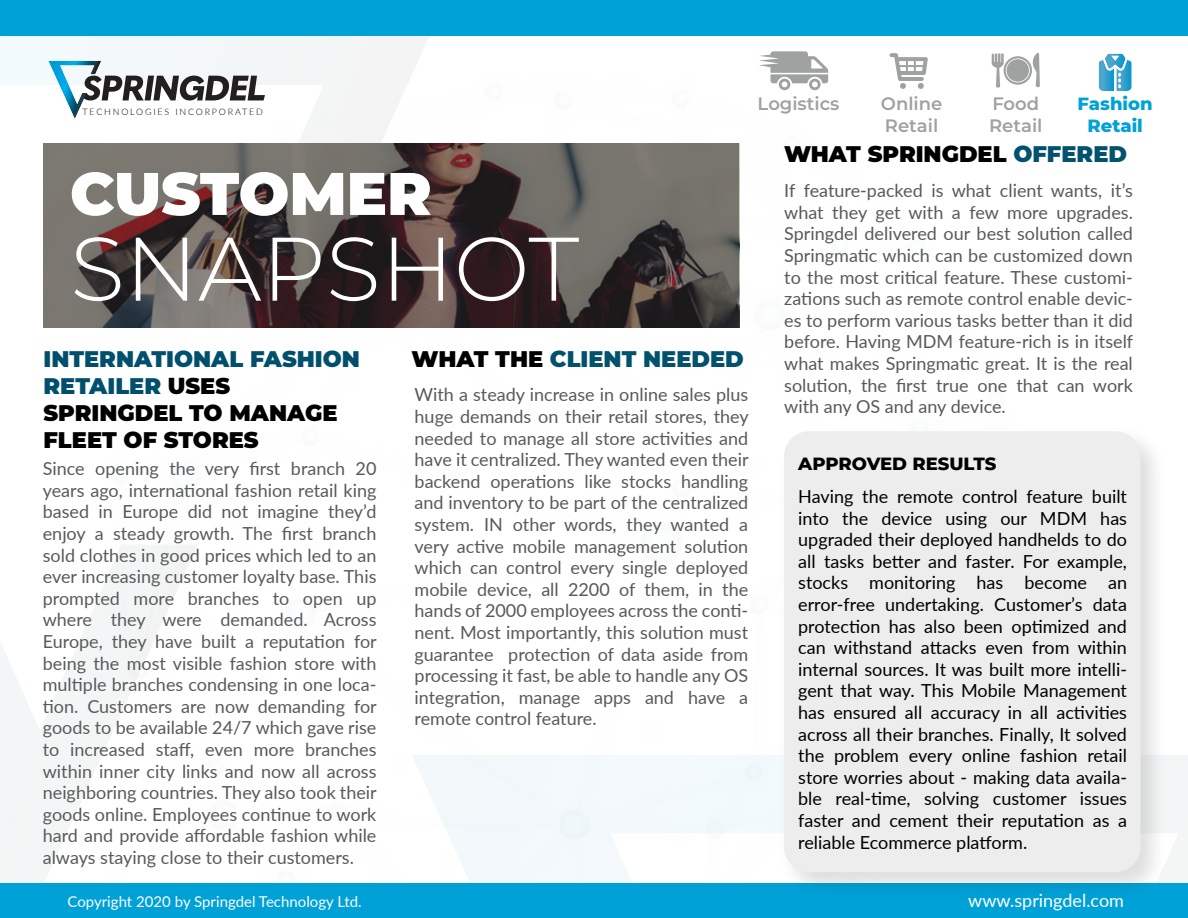
<style>
.page{position:relative;width:1188px;height:918px;background:#fff}
.page>*{position:absolute;margin:0;border:0;box-sizing:border-box;transform-origin:0 0}
.t1{font:300 90px "Montserrat";color:#fff}
.t2{font:900 60px "Montserrat";color:#fff}
.t3{font:900 22.5px/27px "Montserrat";color:#000}
.t4{font:900 22.5px "Montserrat";color:#02526e}
.t5{font:18px/21.6px "Lato";color:#58595b;text-align:justify}
.t6{font:18px/21.6px "Lato";color:#000;text-align:justify}
.t7{font:600 18px/21.6px "Montserrat";color:#9fa2a1}
.t8{font:18px "Lato";color:#fff}
.t9{font:800 18px "Montserrat";color:#000}
.t10{font:800 18px/21.6px "Montserrat";color:#00a1d6;text-align:center}
.t11{font:15px "Lato";color:#fff}
.t12{font:300 9px "Lato";letter-spacing:.2em;color:#000}
.s1{color:#00506d}
.s2{color:#000}
.s3{color:#02526e}
</style>
<div class="page">
<svg style="left:0;top:36px;width:429px;height:847px"></svg>
<svg style="left:412px;top:755px;width:776px;height:128px;fill:#f3f9fc"></svg>
<div style="left:0;top:0;width:1188px;height:36px;background:#00a1d6"></div>
<div style="left:0;top:883px;width:1188px;height:35px;background:#00a1d6"></div>
<svg style="left:48px;top:61px;width:217px;height:58px"></svg>
<svg style="left:44px;top:143px;width:695px;height:185px;background:#574e4b"></svg>
<img style="left:772px;top:435px;width:402px;height:451px">
<div style="left:784px;top:431px;width:356px;height:441px;background:#ededed;border-radius:25px"></div>
<svg style="left:890px;top:53px;width:38px;height:36px"></svg>
<svg style="left:992px;top:53px;width:48px;height:35px"></svg>
<svg style="left:1099px;top:54px;width:33px;height:37px"></svg>
<svg style="left:759px;top:51px;width:69px;height:39px"></svg>
<p class="t12" style="left:83px;top:107px;width:182px">TECHNOLOGIES INCORPORATED</p>
<h2 class="t2" style="left:70px;top:159px;width:363px">CUSTOMER</h2>
<h1 class="t1" style="left:70px;top:217px;width:511px">SNAPSHOT</h1>
<p class="t3" style="left:44px;top:346px;width:318px"><span class="s1">INTERNATIONAL FASHION<br>RETAILER</span> USES<br>SPRINGDEL TO MANAGE<br>FLEET OF STORES</p>
<p class="t5" style="left:43px;top:457px;width:336px">Since opening the very first branch 20 years ago, international fashion retail king based in Europe did not imagine they’d enjoy a steady growth. The first branch sold clothes in good prices which led to an ever increasing customer loyalty base. This prompted more branches to open up where they were demanded. Across Europe, they have built a reputation for being the most visible fashion store with multiple branches condensing in one loca&shy;tion. Customers are now demanding for goods to be available 24/7 which gave rise to increased staff, even more branches within inner city links and now all across neighboring countries. They also took their goods online. Employees continue to work hard and provide affordable fashion while always staying close to their customers.</p>
<p class="t11" style="left:68px;top:896px;width:296px">Copyright 2020 by Springdel Technology Ltd.</p>
<p class="t4" style="left:412px;top:346px;width:334px"><span class="s2">WHAT THE</span> CLIENT NEEDED</p>
<p class="t5" style="left:415px;top:383px;width:336px">With a steady increase in online sales plus huge demands on their retail stores, they needed to manage all store activities and have it centralized. They wanted even their backend operations like stocks handling and inventory to be part of the centralized system. IN other words, they wanted a very active mobile management solution which can control every single deployed mobile device, all 2200 of them, in the hands of 2000 employees across the conti&shy;nent. Most importantly, this solution must guarantee protection of data aside from processing it fast, be able to handle any OS integration, manage apps and have a remote control feature.</p>
<p class="t7" style="left:758px;top:94px;width:83px">Logistics</p>
<p class="t7" style="left:881px;top:94px;width:63px">Online<br>Retail</p>
<p class="t7" style="left:989px;top:94px;width:55px">Food<br>Retail</p>
<p class="t10" style="left:1078px;top:93px;width:77px">Fashion<br>Retail</p>
<p class="t3" style="left:784px;top:141px;width:345px">WHAT SPRINGDEL <span class="s3">OFFERED</span></p>
<p class="t5" style="left:784px;top:179px;width:350px">If feature-packed is what client wants, it’s what they get with a few more upgrades.<br>Springdel delivered our best solution called Springmatic which can be customized down to the most critical feature. These customi&shy;zations such as remote control enable devic&shy;es to perform various tasks better than it did before. Having MDM feature-rich is in itself what makes Springmatic great. It is the real solution, the first true one that can work with any OS and any device.</p>
<p class="t9" style="left:798px;top:454px;width:200px">APPROVED RESULTS</p>
<p class="t6" style="left:798px;top:485px;width:330px">Having the remote control feature built into the device using our MDM has upgraded their deployed handhelds to do all tasks better and faster. For example, stocks monitoring has become an error-free undertaking. Customer’s data protection has also been optimized and can withstand attacks even from within internal sources. It was built more intelli&shy;gent that way. This Mobile Management has ensured all accuracy in all activities across all their branches. Finally, It solved the problem every online fashion retail store worries about - making data availa&shy;ble real-time, solving customer issues faster and cement their reputation as a reliable Ecommerce platform.</p>
<p class="t8" style="left:968px;top:888px;width:157px">www.springdel.com</p>
</div>
